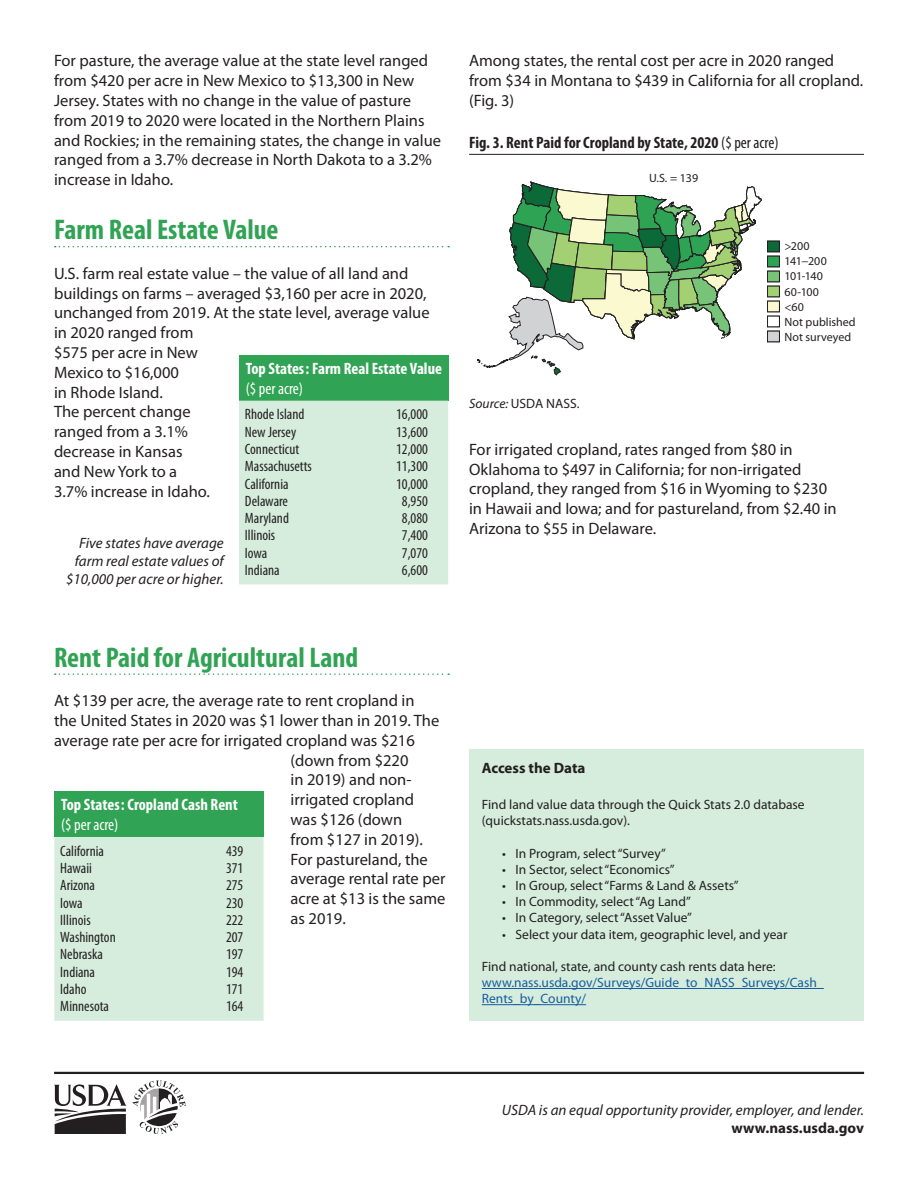
<style>
.page{position:relative;width:918px;height:1188px;background:#fff}
.page>*{position:absolute;margin:0;border:0;box-sizing:border-box;transform-origin:0 0}
.t1{font:700 condensed 28.5px "Myriad Pro";color:#31a354}
.t2{font:16.5px/19.8px "Myriad Pro";color:#231f20}
.t3{font:700 condensed 16.5px "Myriad Pro";color:#fff}
.t4{font:700 condensed 16.5px "Myriad Pro";color:#231f20}
.t5{font:condensed 16.5px "Myriad Pro";color:#fff}
.t6{font:condensed 15px "Myriad Pro";color:#231f20}
.t7{font:italic 15px/18px "Myriad Pro";color:#231f20;text-align:right}
.t8{font:700 15px "Myriad Pro";color:#231f20}
.t9{font:13.5px/16.2px "Myriad Pro";color:#231f20}
.t10{font:13.5px/16.2px "Myriad Pro";color:#175d9e}
.t11{font:12px/15.1px "Myriad Pro";color:#231f20}
.s1{font-weight:400}
.s2{font-style:italic}
</style>
<div class="page">
<hr style="left:469px;top:154px;width:395px;height:1px;background:#231f20">
<div style="left:768px;top:241px;width:11px;height:11px;background:#0c6938"></div>
<div style="left:767px;top:241px;width:13px;height:11px;border:1px solid #231f20"></div>
<div style="left:768px;top:256px;width:11px;height:11px;background:#2ea354"></div>
<div style="left:767px;top:256px;width:13px;height:11px;border:1px solid #231f20"></div>
<div style="left:768px;top:271px;width:11px;height:11px;background:#77c478"></div>
<div style="left:767px;top:271px;width:13px;height:11px;border:1px solid #231f20"></div>
<div style="left:768px;top:286px;width:11px;height:11px;background:#a2d073"></div>
<div style="left:767px;top:286px;width:13px;height:11px;border:1px solid #231f20"></div>
<div style="left:768px;top:301px;width:11px;height:11px;background:#fbf9cf"></div>
<div style="left:767px;top:301px;width:13px;height:11px;border:1px solid #231f20"></div>
<div style="left:767px;top:316px;width:13px;height:11px;border:1px solid #231f20"></div>
<div style="left:768px;top:331px;width:11px;height:11px;background:#d1d2d4"></div>
<div style="left:767px;top:331px;width:13px;height:11px;border:1px solid #231f20"></div>
<svg style="left:477px;top:182px;width:285px;height:193px"></svg>
<svg style="left:55px;top:246px;width:394px;height:1px"></svg>
<svg style="left:55px;top:673px;width:394px;height:2px"></svg>
<hr style="left:54px;top:1072px;width:810px;height:2px;background:#231f20">
<div style="left:239px;top:355px;width:209px;height:46px;background:#31a354"></div>
<div style="left:239px;top:401px;width:209px;height:183px;background:#d6eddd"></div>
<div style="left:469px;top:749px;width:395px;height:272px;background:#d6eddd"></div>
<hr style="left:482px;top:988px;width:342px;height:1px;background:#175d9e">
<hr style="left:482px;top:1004px;width:104px;height:1px;background:#175d9e">
<svg style="left:54px;top:1081px;width:132px;height:53px"></svg>
<div style="left:54px;top:791px;width:210px;height:46px;background:#31a354"></div>
<div style="left:54px;top:837px;width:210px;height:184px;background:#d6eddd"></div>
<p class="t2" style="left:54px;top:51px;width:389px">For pasture, the average value at the state level ranged from $420 per acre in New Mexico to $13,300 in New Jersey. States with no change in the value of pasture from 2019 to 2020 were located in the Northern Plains and Rockies; in the remaining states, the change in value ranged from a 3.7% decrease in North Dakota to a 3.2% increase in Idaho.</p>
<h1 class="t1" style="left:54px;top:212px;width:226px">Farm Real Estate Value</h1>
<p class="t2" style="left:54px;top:263px;width:377px">U.S. farm real estate value – the value of all land and buildings on farms – averaged $3,160 per acre in 2020, unchanged from 2019. At the state level, average value in 2020 ranged from<br>$575 per acre in New<br>Mexico to $16,000<br>in Rhode Island.<br>The percent change<br>ranged from a 3.1%<br>decrease in Kansas<br>and New York to a<br>3.7% increase in Idaho.</p>
<p class="t3" style="left:246px;top:358px;width:198px">Top States: Farm Real Estate Value</p>
<p class="t5" style="left:246px;top:379px;width:59px">($ per acre)</p>
<p class="t6" style="left:245px;top:405px;width:61px">Rhode Island</p>
<p class="t6" style="left:396px;top:405px;width:33px">16,000</p>
<p class="t6" style="left:245px;top:423px;width:53px">New Jersey</p>
<p class="t6" style="left:396px;top:423px;width:33px">13,600</p>
<p class="t6" style="left:245px;top:440px;width:56px">Connecticut</p>
<p class="t6" style="left:396px;top:440px;width:33px">12,000</p>
<p class="t6" style="left:245px;top:457px;width:68px">Massachusetts</p>
<p class="t6" style="left:396px;top:457px;width:33px">11,300</p>
<p class="t6" style="left:245px;top:475px;width:45px">California</p>
<p class="t6" style="left:396px;top:475px;width:33px">10,000</p>
<p class="t6" style="left:245px;top:492px;width:45px">Delaware</p>
<p class="t6" style="left:402px;top:492px;width:28px">8,950</p>
<p class="t6" style="left:245px;top:509px;width:46px">Maryland</p>
<p class="t6" style="left:402px;top:509px;width:28px">8,080</p>
<p class="t6" style="left:245px;top:526px;width:32px">Illinois</p>
<p class="t6" style="left:402px;top:526px;width:28px">7,400</p>
<p class="t6" style="left:245px;top:544px;width:24px">Iowa</p>
<p class="t6" style="left:402px;top:544px;width:28px">7,070</p>
<p class="t6" style="left:245px;top:561px;width:36px">Indiana</p>
<p class="t6" style="left:402px;top:561px;width:28px">6,600</p>
<p class="t7" style="left:66px;top:534px;width:159px">Five states have average farm real estate values of $10,000 per acre or higher.</p>
<h1 class="t1" style="left:54px;top:639px;width:306px">Rent Paid for Agricultural Land</h1>
<p class="t2" style="left:54px;top:691px;width:362px">At $139 per acre, the average rate to rent cropland in</p>
<p class="t2" style="left:54px;top:710px;width:387px">the United States in 2020 was $1 lower than in 2019. The</p>
<p class="t2" style="left:54px;top:730px;width:362px">average rate per acre for irrigated cropland was $216</p>
<p class="t2" style="left:291px;top:750px;width:119px">(down from $220</p>
<p class="t2" style="left:291px;top:770px;width:122px">in 2019) and non-</p>
<p class="t2" style="left:291px;top:790px;width:125px">irrigated cropland</p>
<p class="t2" style="left:291px;top:809px;width:113px">was $126 (down</p>
<p class="t2" style="left:291px;top:829px;width:134px">from $127 in 2019).</p>
<p class="t2" style="left:291px;top:849px;width:139px">For pastureland, the</p>
<p class="t2" style="left:291px;top:869px;width:156px">average rental rate per</p>
<p class="t2" style="left:291px;top:889px;width:156px">acre at $13 is the same</p>
<p class="t2" style="left:291px;top:908px;width:57px">as 2019.</p>
<p class="t3" style="left:61px;top:795px;width:178px">Top States: Cropland Cash Rent</p>
<p class="t5" style="left:61px;top:815px;width:59px">($ per acre)</p>
<p class="t6" style="left:60px;top:842px;width:45px">California</p>
<p class="t6" style="left:226px;top:842px;width:19px">439</p>
<p class="t6" style="left:60px;top:859px;width:33px">Hawaii</p>
<p class="t6" style="left:226px;top:859px;width:19px">371</p>
<p class="t6" style="left:60px;top:876px;width:36px">Arizona</p>
<p class="t6" style="left:226px;top:876px;width:19px">275</p>
<p class="t6" style="left:60px;top:894px;width:24px">Iowa</p>
<p class="t6" style="left:226px;top:894px;width:19px">230</p>
<p class="t6" style="left:60px;top:911px;width:32px">Illinois</p>
<p class="t6" style="left:226px;top:911px;width:19px">222</p>
<p class="t6" style="left:60px;top:928px;width:57px">Washington</p>
<p class="t6" style="left:226px;top:928px;width:19px">207</p>
<p class="t6" style="left:60px;top:945px;width:44px">Nebraska</p>
<p class="t6" style="left:226px;top:945px;width:19px">197</p>
<p class="t6" style="left:60px;top:963px;width:36px">Indiana</p>
<p class="t6" style="left:226px;top:963px;width:19px">194</p>
<p class="t6" style="left:60px;top:980px;width:28px">Idaho</p>
<p class="t6" style="left:226px;top:980px;width:19px">171</p>
<p class="t6" style="left:60px;top:997px;width:50px">Minnesota</p>
<p class="t6" style="left:226px;top:997px;width:19px">164</p>
<p class="t2" style="left:469px;top:51px;width:396px">Among states, the rental cost per acre in 2020 ranged from $34 in Montana to $439 in California for all cropland. (Fig. 3)</p>
<p class="t4" style="left:469px;top:133px;width:311px">Fig. 3. Rent Paid for Cropland by State, 2020 <span class="s1">($ per acre)</span></p>
<p class="t11" style="left:649px;top:170px;width:51px">U.S. = 139</p>
<p class="t11" style="left:785px;top:238px;width:73px">&gt;200<br>141−200<br>101-140<br>60-100<br>&lt;60<br>Not published<br>Not surveyed</p>
<p class="t9" style="left:469px;top:396px;width:112px"><span class="s2">Source:</span> USDA NASS.</p>
<p class="t2" style="left:469px;top:439px;width:369px">For irrigated cropland, rates ranged from $80 in Oklahoma to $497 in California; for non-irrigated cropland, they ranged from $16 in Wyoming to $230 in Hawaii and Iowa; and for pastureland, from $2.40 in Arizona to $55 in Delaware.</p>
<p class="t8" style="left:482px;top:758px;width:105px">Access the Data</p>
<p class="t9" style="left:482px;top:796px;width:324px">Find land value data through the Quick Stats 2.0 database (quickstats.nass.usda.gov).</p>
<p class="t9" style="left:502px;top:845px;width:165px">• In Program, select “Survey”</p>
<p class="t9" style="left:502px;top:861px;width:174px">• In Sector, select “Economics”</p>
<p class="t9" style="left:502px;top:877px;width:238px">• In Group, select “Farms &amp; Land &amp; Assets”</p>
<p class="t9" style="left:502px;top:893px;width:190px">• In Commodity, select “Ag Land”</p>
<p class="t9" style="left:502px;top:910px;width:192px">• In Category, select “Asset Value”</p>
<p class="t9" style="left:502px;top:926px;width:287px">• Select your data item, geographic level, and year</p>
<p class="t9" style="left:482px;top:958px;width:295px">Find national, state, and county cash rents data here:</p>
<p class="t10" style="left:482px;top:974px;width:343px">www.nass.usda.gov/Surveys/Guide_to_NASS_Surveys/Cash_<br>Rents_by_County/</p>
<p class="t7" style="left:502px;top:1101px;width:364px">USDA is an equal opportunity provider, employer, and lender.</p>
<p class="t8" style="left:731px;top:1119px;width:134px">www.nass.usda.gov</p>
</div>
